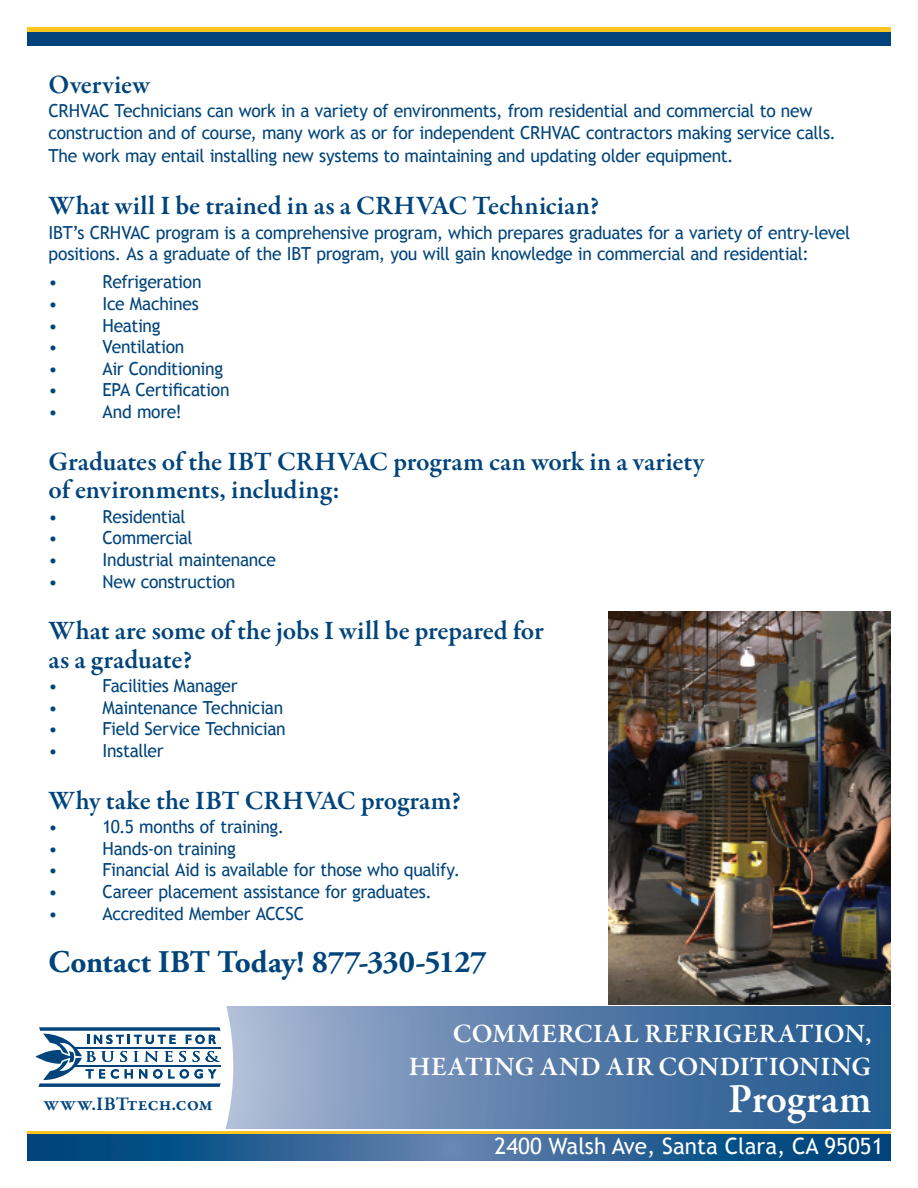
<style>
.page{position:relative;width:918px;height:1188px;background:#fff}
.page>*{position:absolute;margin:0;border:0;box-sizing:border-box;transform-origin:0 0}
.t1{font:600 42px "Garamond Premr Pro";letter-spacing:-.005em;color:#fff}
.t2{font:700 31.5px "Adobe Garamond Pro";color:#00447b}
.t3{font:600 27px/28.5px "Garamond Premr Pro";color:#00447b}
.t4{font:600 27px/33px "Garamond Premr Pro";letter-spacing:.015em;color:#fff;text-align:right}
.t5{font:22.5px "Trebuchet MS";color:#fff}
.t6{font:600 19.5px "Garamond Premr Pro";letter-spacing:-.01em;color:#00447b}
.t7{font:18px/21.6px "Trebuchet MS";letter-spacing:-.02em;color:#00447b}
</style>
<div class="page">
<svg style="left:233px;top:1007px;width:658px;height:122px;background:#5e81ad"></svg>
<svg style="left:35px;top:1006px;width:198px;height:123px"></svg>
<div style="left:27px;top:27px;width:864px;height:5px;background:#fec422"></div>
<svg style="left:27px;top:1134px;width:864px;height:27px;background:#245e91"></svg>
<img style="left:608px;top:611px;width:283px;height:393px">
<div style="left:27px;top:32px;width:864px;height:14px;background:#00447b"></div>
<hr style="left:27px;top:1131px;width:864px;height:3px;background:#fec422">
<svg style="left:36px;top:1027px;width:185px;height:60px"></svg>
<hr style="left:74px;top:1047px;width:147px;height:1px;background:#00447b">
<hr style="left:75px;top:1065px;width:146px;height:1px;background:#00447b">
<h3 class="t3" style="left:49px;top:71px;width:104px">Overview</h3>
<p class="t7" style="left:49px;top:100px;width:789px">CRHVAC Technicians can work in a variety of environments, from residential and commercial to new construction and of course, many work as or for independent CRHVAC contractors making service calls.</p>
<p class="t7" style="left:49px;top:145px;width:687px">The work may entail installing new systems to maintaining and updating older equipment.</p>
<h3 class="t3" style="left:49px;top:192px;width:552px">What will I be trained in as a CRHVAC Technician?</h3>
<p class="t7" style="left:49px;top:222px;width:803px">IBT’s CRHVAC program is a comprehensive program, which prepares graduates for a variety of entry-level positions. As a graduate of the IBT program, you will gain knowledge in commercial and residential:</p>
<p class="t7" style="left:49px;top:272px;width:11px">•</p>
<p class="t7" style="left:103px;top:272px;width:101px">Refrigeration</p>
<p class="t7" style="left:49px;top:293px;width:11px">•</p>
<p class="t7" style="left:103px;top:293px;width:98px">Ice Machines</p>
<p class="t7" style="left:49px;top:315px;width:11px">•</p>
<p class="t7" style="left:103px;top:315px;width:60px">Heating</p>
<p class="t7" style="left:49px;top:336px;width:11px">•</p>
<p class="t7" style="left:103px;top:336px;width:83px">Ventilation</p>
<p class="t7" style="left:49px;top:358px;width:11px">•</p>
<p class="t7" style="left:103px;top:358px;width:122px">Air Conditioning</p>
<p class="t7" style="left:49px;top:380px;width:11px">•</p>
<p class="t7" style="left:103px;top:380px;width:128px">EPA Certification</p>
<p class="t7" style="left:49px;top:401px;width:11px">•</p>
<p class="t7" style="left:103px;top:401px;width:81px">And more!</p>
<h3 class="t3" style="left:49px;top:448px;width:657px">Graduates of the IBT CRHVAC program can work in a variety of environments, including:</h3>
<p class="t7" style="left:49px;top:506px;width:11px">•</p>
<p class="t7" style="left:103px;top:506px;width:85px">Residential</p>
<p class="t7" style="left:49px;top:527px;width:11px">•</p>
<p class="t7" style="left:103px;top:527px;width:92px">Commercial</p>
<p class="t7" style="left:49px;top:549px;width:11px">•</p>
<p class="t7" style="left:103px;top:549px;width:175px">Industrial maintenance</p>
<p class="t7" style="left:49px;top:571px;width:11px">•</p>
<p class="t7" style="left:103px;top:571px;width:134px">New construction</p>
<h3 class="t3" style="left:49px;top:617px;width:497px">What are some of the jobs I will be prepared for as a graduate?</h3>
<p class="t7" style="left:49px;top:675px;width:11px">•</p>
<p class="t7" style="left:103px;top:675px;width:137px">Facilities Manager</p>
<p class="t7" style="left:49px;top:697px;width:11px">•</p>
<p class="t7" style="left:103px;top:697px;width:182px">Maintenance Technician</p>
<p class="t7" style="left:49px;top:719px;width:11px">•</p>
<p class="t7" style="left:103px;top:719px;width:185px">Field Service Technician</p>
<p class="t7" style="left:49px;top:740px;width:11px">•</p>
<p class="t7" style="left:103px;top:740px;width:63px">Installer</p>
<h3 class="t3" style="left:49px;top:787px;width:414px">Why take the IBT CRHVAC program?</h3>
<p class="t7" style="left:49px;top:816px;width:11px">•</p>
<p class="t7" style="left:103px;top:816px;width:183px">10.5 months of training.</p>
<p class="t7" style="left:49px;top:838px;width:11px">•</p>
<p class="t7" style="left:103px;top:838px;width:135px">Hands-on training</p>
<p class="t7" style="left:49px;top:860px;width:11px">•</p>
<p class="t7" style="left:103px;top:860px;width:359px">Financial Aid is available for those who qualify.</p>
<p class="t7" style="left:49px;top:881px;width:11px">•</p>
<p class="t7" style="left:103px;top:881px;width:331px">Career placement assistance for graduates.</p>
<p class="t7" style="left:49px;top:903px;width:11px">•</p>
<p class="t7" style="left:103px;top:903px;width:203px">Accredited Member ACCSC</p>
<h2 class="t2" style="left:49px;top:944px;width:440px">Contact IBT Today! 877-330-5127</h2>
<p class="t6" style="left:43px;top:1092px;width:171px">www.IBTtech.com</p>
<h3 class="t4" style="left:409px;top:1017px;width:464px">COMMERCIAL REFRIGERATION,<br>HEATING AND AIR CONDITIONING</h3>
<h1 class="t1" style="left:728px;top:1074px;width:145px">Program</h1>
<p class="t5" style="left:495px;top:1133px;width:390px">2400 Walsh Ave, Santa Clara, CA 95051</p>
</div>
